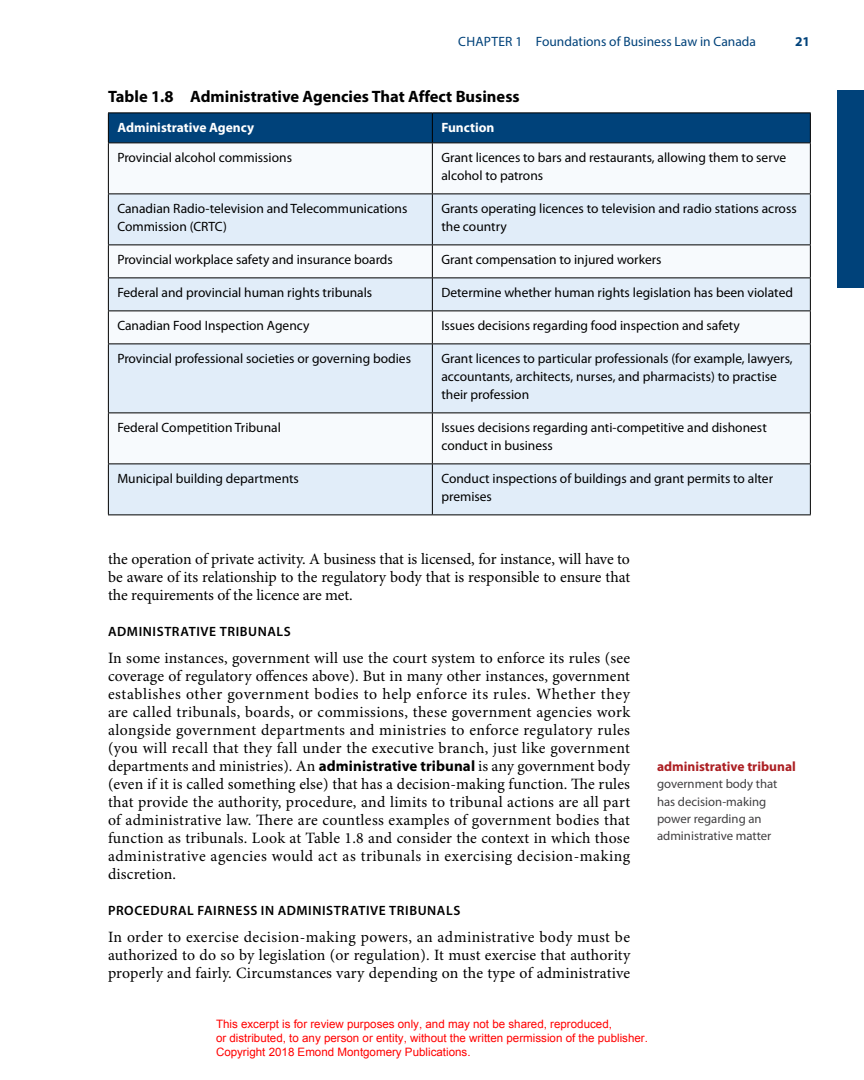
<style>
.page{position:relative;width:864px;height:1080px;background:#fff}
.page>*{position:absolute;margin:0;border:0;box-sizing:border-box;transform-origin:0 0}
.t1{font:700 16.5px "Myriad Pro";color:#000}
.t2{font:15.75px/18px "Minion Pro";letter-spacing:.01em;color:#000;text-align:justify}
.t3{font:13.5px/18px "Myriad Pro";color:#000}
.t4{font:600 13.5px "Myriad Pro";letter-spacing:.04em;color:#000}
.t5{font:13.5px "Myriad Pro";color:#00427a}
.t6{font:700 13.5px "Myriad Pro";color:#fff}
.t7{font:700 13.5px "Myriad Pro";color:#ac1f23}
.t8{font:700 13.5px "Myriad Pro";color:#00427a}
.t9{font:12.75px/17.2px "Myriad Pro";color:#414042}
.t10{font:11.55px/14px "Arial";color:#f00}
.s1{font-family:"Myriad Pro";font-weight:700;font-size:15px}
</style>
<div class="page">
<div style="left:837px;top:90px;width:27px;height:198px;background:#00427a"></div>
<svg style="left:109px;top:143px;width:701px;height:51px"></svg>
<svg style="left:109px;top:195px;width:701px;height:319px;fill:#e1edf9"></svg>
<hr style="left:108px;top:143px;width:1px;height:51px;background:#000">
<hr style="left:432px;top:143px;width:1px;height:51px;background:#000">
<hr style="left:810px;top:143px;width:1px;height:51px;background:#000">
<hr style="left:108px;top:194px;width:324px;height:1px;background:#000">
<hr style="left:108px;top:194px;width:1px;height:50px;background:#000">
<hr style="left:432px;top:194px;width:379px;height:1px;background:#000">
<hr style="left:432px;top:194px;width:1px;height:50px;background:#000">
<hr style="left:810px;top:194px;width:1px;height:50px;background:#000">
<hr style="left:108px;top:244px;width:324px;height:1px;background:#000">
<hr style="left:108px;top:245px;width:1px;height:33px;background:#000">
<hr style="left:432px;top:244px;width:379px;height:1px;background:#000">
<hr style="left:432px;top:245px;width:1px;height:33px;background:#000">
<hr style="left:810px;top:245px;width:1px;height:33px;background:#000">
<hr style="left:108px;top:278px;width:324px;height:1px;background:#000">
<hr style="left:108px;top:278px;width:1px;height:32px;background:#000">
<hr style="left:432px;top:278px;width:379px;height:1px;background:#000">
<hr style="left:432px;top:278px;width:1px;height:32px;background:#000">
<hr style="left:810px;top:278px;width:1px;height:32px;background:#000">
<hr style="left:108px;top:310px;width:324px;height:1px;background:#000">
<hr style="left:108px;top:311px;width:1px;height:33px;background:#000">
<hr style="left:432px;top:310px;width:379px;height:1px;background:#000">
<hr style="left:432px;top:311px;width:1px;height:33px;background:#000">
<hr style="left:810px;top:311px;width:1px;height:33px;background:#000">
<hr style="left:108px;top:344px;width:324px;height:1px;background:#000">
<hr style="left:108px;top:344px;width:1px;height:68px;background:#000">
<hr style="left:432px;top:344px;width:379px;height:1px;background:#000">
<hr style="left:432px;top:344px;width:1px;height:68px;background:#000">
<hr style="left:810px;top:344px;width:1px;height:68px;background:#000">
<hr style="left:108px;top:412px;width:324px;height:1px;background:#000">
<hr style="left:108px;top:413px;width:1px;height:51px;background:#000">
<hr style="left:432px;top:412px;width:379px;height:1px;background:#000">
<hr style="left:432px;top:413px;width:1px;height:51px;background:#000">
<hr style="left:810px;top:413px;width:1px;height:51px;background:#000">
<hr style="left:108px;top:464px;width:324px;height:1px;background:#000">
<hr style="left:108px;top:464px;width:1px;height:50px;background:#000">
<hr style="left:432px;top:464px;width:379px;height:1px;background:#000">
<hr style="left:432px;top:464px;width:1px;height:50px;background:#000">
<hr style="left:810px;top:464px;width:1px;height:50px;background:#000">
<hr style="left:108px;top:514px;width:324px;height:1px;background:#000">
<hr style="left:432px;top:514px;width:379px;height:1px;background:#000">
<hr style="left:108px;top:112px;width:324px;height:1px;background:#000">
<hr style="left:432px;top:112px;width:379px;height:1px;background:#000">
<div style="left:108px;top:113px;width:703px;height:29px;background:#00427a"></div>
<hr style="left:108px;top:142px;width:324px;height:1px;background:#000">
<hr style="left:432px;top:142px;width:379px;height:1px;background:#000">
<p class="t5" style="left:458px;top:35px;width:299px">CHAPTER 1 Foundations of Business Law in Canada</p>
<p class="t8" style="left:795px;top:34px;width:16px">21</p>
<p class="t1" style="left:108px;top:87px;width:413px">Table 1.8 Administrative Agencies That Affect Business</p>
<p class="t6" style="left:117px;top:120px;width:138px">Administrative Agency</p>
<p class="t6" style="left:441px;top:120px;width:55px">Function</p>
<p class="t3" style="left:117px;top:149px;width:176px">Provincial alcohol commissions</p>
<p class="t3" style="left:441px;top:149px;width:346px">Grant licences to bars and restaurants, allowing them to serve alcohol to patrons</p>
<p class="t3" style="left:117px;top:200px;width:292px">Canadian Radio-television and Telecommunications<br>Commission (CRTC)</p>
<p class="t3" style="left:441px;top:200px;width:357px">Grants operating licences to television and radio stations across the country</p>
<p class="t3" style="left:117px;top:251px;width:277px">Provincial workplace safety and insurance boards</p>
<p class="t3" style="left:441px;top:251px;width:222px">Grant compensation to injured workers</p>
<p class="t3" style="left:117px;top:284px;width:256px">Federal and provincial human rights tribunals</p>
<p class="t3" style="left:441px;top:284px;width:353px">Determine whether human rights legislation has been violated</p>
<p class="t3" style="left:117px;top:317px;width:194px">Canadian Food Inspection Agency</p>
<p class="t3" style="left:441px;top:317px;width:300px">Issues decisions regarding food inspection and safety</p>
<p class="t3" style="left:117px;top:350px;width:295px">Provincial professional societies or governing bodies</p>
<p class="t3" style="left:441px;top:350px;width:353px">Grant licences to particular professionals (for example, lawyers, accountants, architects, nurses, and pharmacists) to practise their profession</p>
<p class="t3" style="left:117px;top:419px;width:165px">Federal Competition Tribunal</p>
<p class="t3" style="left:441px;top:419px;width:327px">Issues decisions regarding anti-competitive and dishonest conduct in business</p>
<p class="t3" style="left:117px;top:470px;width:183px">Municipal building departments</p>
<p class="t3" style="left:441px;top:470px;width:333px">Conduct inspections of buildings and grant permits to alter premises</p>
<p class="t2" style="left:108px;top:551px;width:524px">the operation of private activity. A business that is licensed, for instance, will have to be aware of its relationship to the regulatory body that is responsible to ensure that the requirements of the licence are met.</p>
<p class="t4" style="left:108px;top:624px;width:184px">ADMINISTRATIVE TRIBUNALS</p>
<p class="t2" style="left:108px;top:650px;width:524px">In some instances, government will use the court system to enforce its rules (see coverage of regulatory offences above). But in many other instances, government establishes other government bodies to help enforce its rules. Whether they are called tribunals, boards, or commissions, these government agencies work alongside government departments and ministries to enforce regulatory rules (you will recall that they fall under the executive branch, just like government departments and ministries). An <span class="s1">administrative tribunal</span> is any government body (even if it is called something else) that has a decision-making function. The rules that provide the authority, procedure, and limits to tribunal actions are all part of administrative law. There are countless examples of government bodies that function as tribunals. Look at Table 1.8 and consider the context in which those administrative agencies would act as tribunals in exercising decision-making discretion.</p>
<p class="t4" style="left:108px;top:903px;width:354px">PROCEDURAL FAIRNESS IN ADMINISTRATIVE TRIBUNALS</p>
<p class="t2" style="left:108px;top:929px;width:524px">In order to exercise decision-making powers, an administrative body must be authorized to do so by legislation (or regulation). It must exercise that authority properly and fairly. Circumstances vary depending on the type of administrative</p>
<p class="t7" style="left:657px;top:759px;width:140px">administrative tribunal</p>
<p class="t9" style="left:657px;top:776px;width:122px">government body that has decision-making power regarding an administrative matter</p>
<p class="t10" style="left:216px;top:1017px;width:433px">This excerpt is for review purposes only, and may not be shared, reproduced,<br>or distributed, to any person or entity, without the written permission of the publisher.<br>Copyright 2018 Emond Montgomery Publications.</p>
</div>
